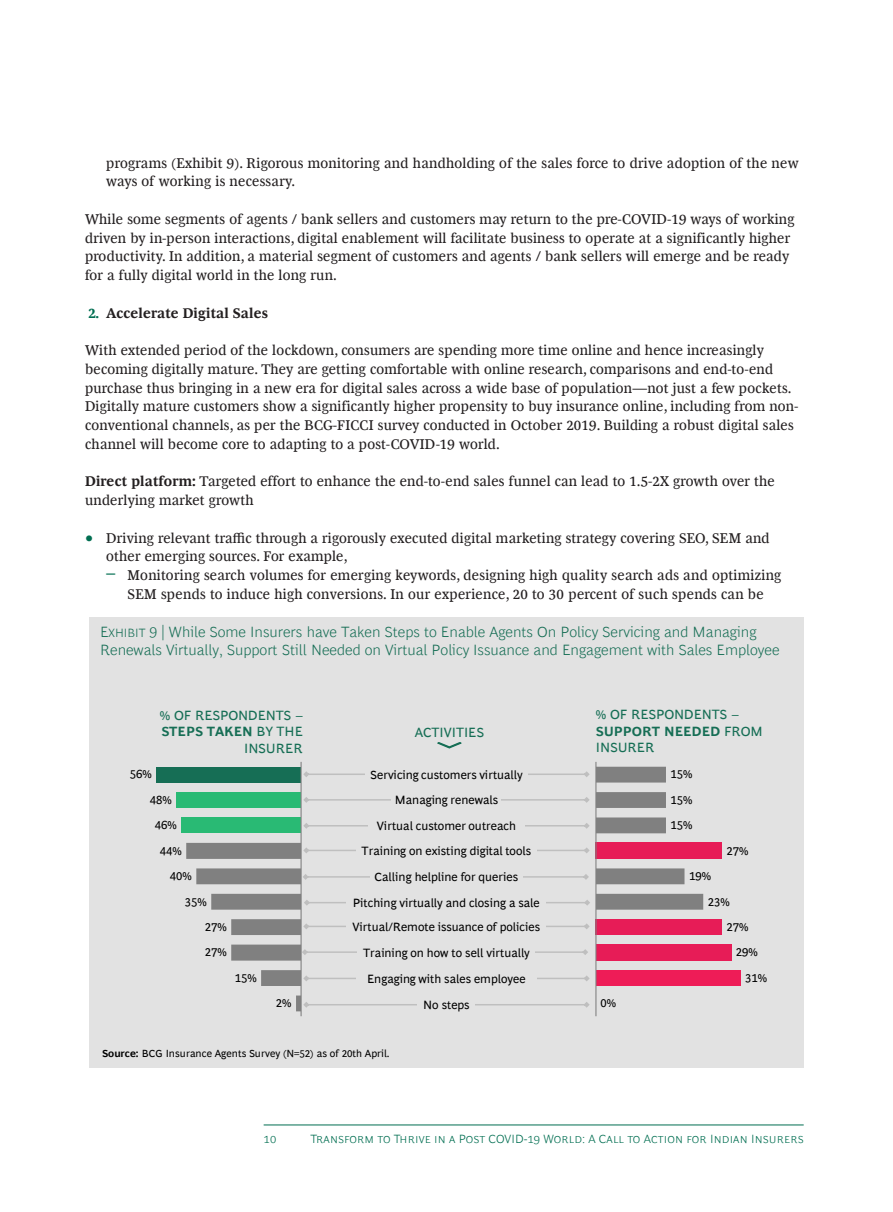
<style>
.page{position:relative;width:893px;height:1212px;background:#fff}
.page>*{position:absolute;margin:0;border:0;box-sizing:border-box;transform-origin:0 0}
.t1{font:300 15px/18px "Henderson BCG Sans";color:#166e55}
.t2{font:14.25px/18.8px "Henderson BCG Serif";letter-spacing:.015em;color:#231f20}
.t3{font:700 14.25px "Henderson BCG Serif";letter-spacing:.015em;color:#231f20}
.t4{font:13.5px/16.2px "Henderson BCG Sans";color:#166e55;text-align:right}
.t5{font:12.15px "Henderson BCG Sans";color:#000}
.t6{font:12px/25.8px "Henderson BCG Sans";color:#000;text-align:center}
.t7{font:300 12px "Henderson BCG Sans";letter-spacing:.01em;color:#006e51}
.t8{font:10.5px "Henderson BCG Sans";color:#000}
.s1{color:#006e51}
.s2{font-weight:700}
.s3{font-size:18px;color:#006e51}
.s4{font-size:12px}
</style>
<div class="page">
<hr style="left:264px;top:1125px;width:540px;height:1px;background:#006e51">
<div style="left:89px;top:617px;width:715px;height:451px;background:#e2e2e2"></div>
<div style="left:156px;top:767px;width:145px;height:15px;background:#166e55"></div>
<div style="left:176px;top:792px;width:125px;height:16px;background:#29ba74"></div>
<div style="left:181px;top:817px;width:120px;height:16px;background:#29ba74"></div>
<hr style="left:301px;top:762px;width:1px;height:254px;background:#7f7f7f">
<div style="left:596px;top:843px;width:126px;height:16px;background:#e71c57"></div>
<div style="left:596px;top:919px;width:126px;height:16px;background:#e71c57"></div>
<div style="left:596px;top:944px;width:135px;height:16px;background:#e71c57"></div>
<div style="left:596px;top:970px;width:145px;height:16px;background:#ee1c57"></div>
<svg style="left:596px;top:767px;width:107px;height:143px"></svg>
<hr style="left:595px;top:762px;width:1px;height:254px;background:#808080">
<svg style="left:303px;top:771px;width:287px;height:6px"></svg>
<svg style="left:303px;top:797px;width:287px;height:6px"></svg>
<svg style="left:303px;top:823px;width:287px;height:6px"></svg>
<svg style="left:186px;top:843px;width:404px;height:168px"></svg>
<div style="left:347px;top:919px;width:199px;height:14px;background:#e2e2e2"></div>
<div style="left:357px;top:945px;width:178px;height:14px;background:#e2e2e2"></div>
<div style="left:356px;top:971px;width:181px;height:15px;background:#e2e2e2"></div>
<div style="left:418px;top:997px;width:57px;height:15px;background:#e2e2e2"></div>
<div style="left:365px;top:767px;width:163px;height:14px;background:#e2e2e2"></div>
<div style="left:392px;top:793px;width:109px;height:14px;background:#e2e2e2"></div>
<div style="left:368px;top:818px;width:157px;height:15px;background:#e2e2e2"></div>
<div style="left:356px;top:843px;width:181px;height:15px;background:#e2e2e2"></div>
<div style="left:370px;top:870px;width:153px;height:14px;background:#e2e2e2"></div>
<div style="left:347px;top:895px;width:199px;height:15px;background:#e2e2e2"></div>
<svg style="left:437px;top:742px;width:25px;height:7px"></svg>
<p class="t2" style="left:106px;top:152px;width:694px">programs (Exhibit 9). Rigorous monitoring and handholding of the sales force to drive adoption of the new ways of working is necessary.</p>
<p class="t2" style="left:85px;top:208px;width:711px">While some segments of agents / bank sellers and customers may return to the pre-COVID-19 ways of working driven by in-person interactions, digital enablement will facilitate business to operate at a significantly higher productivity. In addition, a material segment of customers and agents / bank sellers will emerge and be ready for a fully digital world in the long run.</p>
<p class="t3" style="left:89px;top:302px;width:181px"><span class="s1">2.</span> Accelerate Digital Sales</p>
<p class="t2" style="left:85px;top:340px;width:715px">With extended period of the lockdown, consumers are spending more time online and hence increasingly becoming digitally mature. They are getting comfortable with online research, comparisons and end-to-end purchase thus bringing in a new era for digital sales across a wide base of population—not just a few pockets.<br>Digitally mature customers show a significantly higher propensity to buy insurance online, including from non&shy;conventional channels, as per the BCG-FICCI survey conducted in October 2019. Building a robust digital sales channel will become core to adapting to a post-COVID-19 world.</p>
<p class="t2" style="left:85px;top:471px;width:691px"><span class="s2">Direct platform:</span> Targeted effort to enhance the end-to-end sales funnel can lead to 1.5-2X growth over the underlying market growth</p>
<p class="t2" style="left:106px;top:527px;width:665px;text-indent:-21px"><span class="s3">•</span> Driving relevant traffic through a rigorously executed digital marketing strategy covering SEO, SEM and other emerging sources. For example,</p>
<p class="t2" style="left:128px;top:565px;width:655px">Monitoring search volumes for emerging keywords, designing high quality search ads and optimizing<br>SEM spends to induce high conversions. In our experience, 20 to 30 percent of such spends can be</p>
<p class="t1" style="left:100px;top:622px;width:681px">E<span class="s4">XHIBIT</span> 9 | While Some Insurers have Taken Steps to Enable Agents On Policy Servicing and Managing<br>Renewals Virtually, Support Still Needed on Virtual Policy Issuance and Engagement with Sales Employee</p>
<p class="t4" style="left:160px;top:706px;width:144px">% OF RESPONDENTS –<br><span class="s2">STEPS TAKEN</span> BY THE<br>INSURER</p>
<p class="t4" style="left:596px;top:705px;width:168px;text-align:left">% OF RESPONDENTS –<br><span class="s2">SUPPORT NEEDED</span> FROM<br>INSURER</p>
<p class="t4" style="left:415px;top:723px;width:71px">ACTIVITIES</p>
<p class="t6" style="left:130px;top:760px;width:23px">56%</p>
<p class="t6" style="left:150px;top:786px;width:23px">48%</p>
<p class="t6" style="left:155px;top:811px;width:23px">46%</p>
<p class="t6" style="left:160px;top:837px;width:23px">44%</p>
<p class="t6" style="left:170px;top:862px;width:23px">40%</p>
<p class="t6" style="left:185px;top:887px;width:23px">35%</p>
<p class="t6" style="left:370px;top:760px;width:154px">Servicing customers virtually<br>Managing renewals</p>
<p class="t5" style="left:377px;top:817px;width:141px">Virtual customer outreach</p>
<p class="t6" style="left:362px;top:837px;width:171px">Training on existing digital tools</p>
<p class="t5" style="left:375px;top:868px;width:145px">Calling helpline for queries</p>
<p class="t6" style="left:353px;top:889px;width:188px">Pitching virtually and closing a sale</p>
<p class="t6" style="left:670px;top:760px;width:23px">15%</p>
<p class="t6" style="left:670px;top:786px;width:23px">15%</p>
<p class="t6" style="left:670px;top:811px;width:23px">15%</p>
<p class="t6" style="left:689px;top:862px;width:23px">19%</p>
<p class="t6" style="left:726px;top:837px;width:23px">27%</p>
<p class="t6" style="left:708px;top:887px;width:23px">23%</p>
<p class="t5" style="left:205px;top:918px;width:23px">27%</p>
<p class="t6" style="left:205px;top:938px;width:23px">27%</p>
<p class="t6" style="left:235px;top:964px;width:23px">15%</p>
<p class="t6" style="left:276px;top:989px;width:17px">2%</p>
<p class="t6" style="left:352px;top:913px;width:189px">Virtual/Remote issuance of policies<br>Training on how to sell virtually</p>
<p class="t6" style="left:367px;top:965px;width:160px">Engaging with sales employee<br>No steps</p>
<p class="t6" style="left:600px;top:989px;width:17px">0%</p>
<p class="t5" style="left:726px;top:918px;width:23px">27%</p>
<p class="t6" style="left:745px;top:938px;width:23px;text-align:left;text-indent:-9px">29%<br>31%</p>
<p class="t8" style="left:102px;top:1046px;width:289px"><span class="s2">Source:</span> BCG Insurance Agents Survey (N=52) as of 20th April.</p>
<p class="t7" style="left:264px;top:1129px;width:14px">10</p>
<p class="t7" style="left:310px;top:1129px;width:495px">Transform to Thrive in a Post COVID-19 World: A Call to Action for Indian Insurers</p>
</div>
